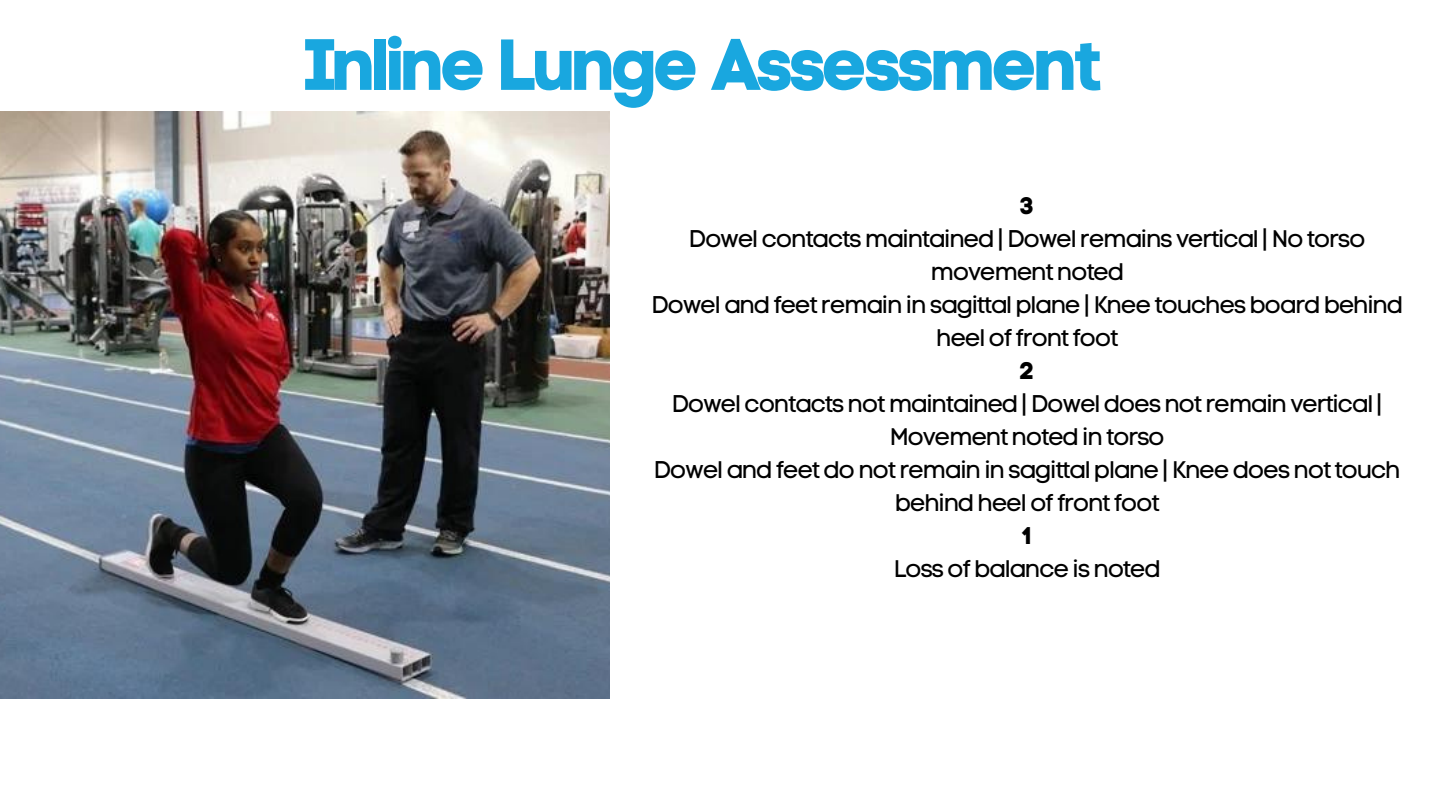
<style>
.page{position:relative;width:1440px;height:810px;background:#fff}
.page>*{position:absolute;margin:0;border:0;box-sizing:border-box;transform-origin:0 0}
.t1{font:72px "Code Pro Bold LC";letter-spacing:-.055em;color:#19a7df}
.t2{font:24px/33px "Code Pro Normal LC";letter-spacing:-.055em;color:#000;text-align:center}
.t3{font:24px "Code Pro Bold LC";color:#000}
</style>
<div class="page">
<img style="left:0;top:112px;width:609px;height:586px">
<p class="t1" style="left:302px;top:21px;width:804px">Inline Lunge Assessment</p>
<p class="t3" style="left:1020px;top:191px;width:15px">3</p>
<p class="t2" style="left:689px;top:222px;width:678px">Dowel contacts maintained | Dowel remains vertical | No torso movement noted</p>
<p class="t2" style="left:651px;top:288px;width:753px">Dowel and feet remain in sagittal plane | Knee touches board behind heel of front foot</p>
<p class="t3" style="left:1020px;top:356px;width:16px">2</p>
<p class="t2" style="left:672px;top:387px;width:713px">Dowel contacts not maintained | Dowel does not remain vertical |<br>Movement noted in torso</p>
<p class="t2" style="left:654px;top:453px;width:748px">Dowel and feet do not remain in sagittal plane | Knee does not touch behind heel of front foot</p>
<p class="t3" style="left:1023px;top:521px;width:11px">1</p>
<p class="t2" style="left:894px;top:552px;width:268px">Loss of balance is noted</p>
</div>
